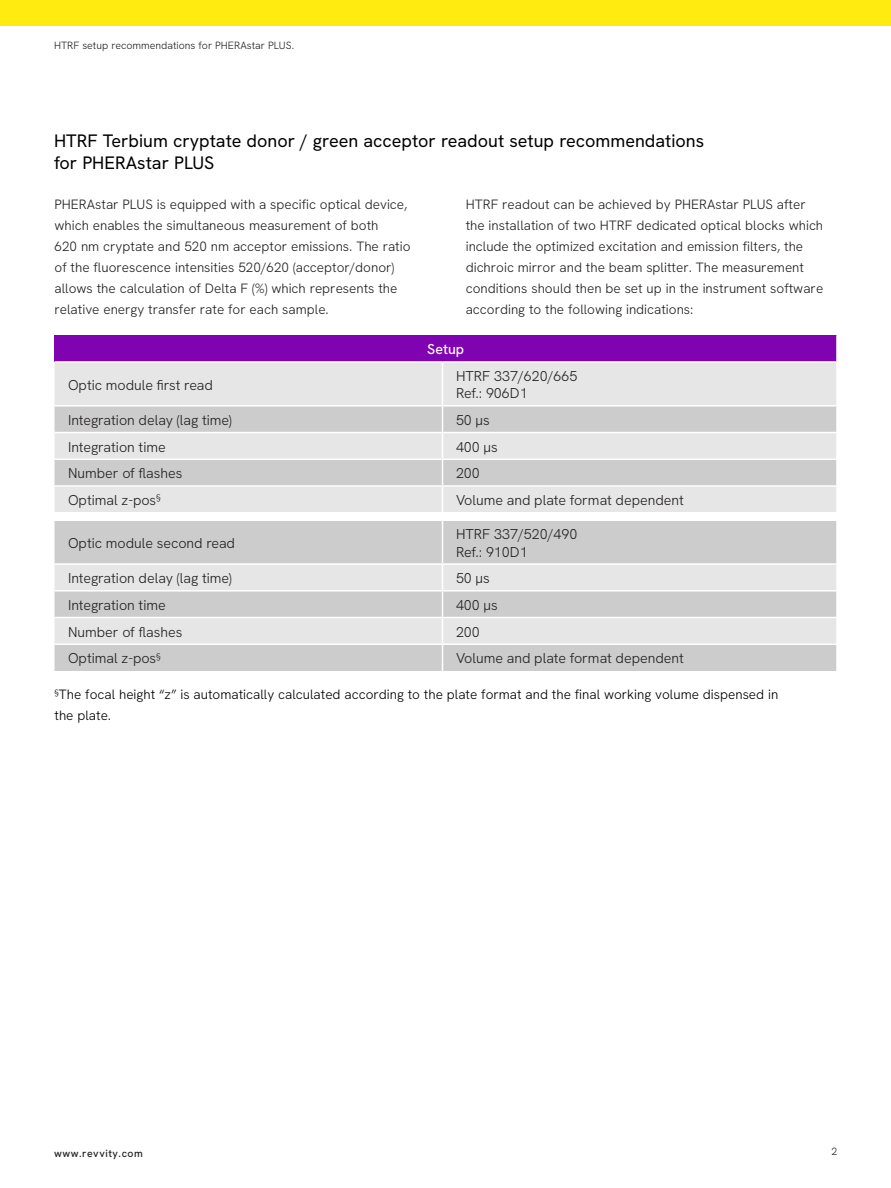
<style>
.page{position:relative;width:891px;height:1188px;background:#fff}
.page>*{position:absolute;margin:0;border:0;box-sizing:border-box;transform-origin:0 0}
.t1{font:18px/22.5px "Hanken Grotesk";color:#000}
.t2{font:300 14.25px "Hanken Grotesk";color:#231f20}
.t3{font:500 14.25px "Hanken Grotesk";color:#fff}
.t4{font:300 13.5px/21px "Hanken Grotesk";color:#231f20}
.t5{font:300 13.5px/21px "Hanken Grotesk";color:#000}
.t6{font:300 10.5px "Hanken Grotesk";color:#231f20}
.t7{font:500 10.5px "Hanken Grotesk";letter-spacing:.05em;color:#231f20}
</style>
<div class="page">
<div style="left:0;top:0;width:891px;height:26px;background:#ffeb0f"></div>
<div style="left:55px;top:335px;width:782px;height:27px;background:#7f03b0"></div>
<div style="left:55px;top:363px;width:781px;height:42px;background:#e6e6e6"></div>
<svg style="left:55px;top:521px;width:781px;height:150px;background:#d5d5d5"></svg>
<hr style="left:442px;top:363px;width:1px;height:42px;background:#fff">
<svg style="left:55px;top:407px;width:782px;height:105px;background:#dadada"></svg>
<hr style="left:442px;top:521px;width:1px;height:42px;background:#fff">
<hr style="left:55px;top:563px;width:388px;height:2px;background:#fff">
<hr style="left:442px;top:563px;width:396px;height:2px;background:#fff">
<hr style="left:55px;top:590px;width:388px;height:2px;background:#fff">
<hr style="left:442px;top:590px;width:396px;height:2px;background:#fff">
<hr style="left:55px;top:617px;width:388px;height:1px;background:#fff">
<hr style="left:442px;top:617px;width:396px;height:1px;background:#fff">
<hr style="left:55px;top:643px;width:388px;height:2px;background:#fff">
<hr style="left:442px;top:643px;width:396px;height:2px;background:#fff">
<svg style="left:442px;top:565px;width:1px;height:106px"></svg>
<hr style="left:836px;top:335px;width:2px;height:26px;background:#fff">
<hr style="left:55px;top:361px;width:388px;height:2px;background:#fff">
<hr style="left:442px;top:361px;width:396px;height:2px;background:#fff">
<p class="t6" style="left:54px;top:39px;width:242px">HTRF setup recommendations for PHERAstar PLUS.</p>
<p class="t1" style="left:54px;top:129px;width:652px">HTRF Terbium cryptate donor / green acceptor readout setup recommendations for PHERAstar PLUS</p>
<p class="t4" style="left:55px;top:194px;width:358px">PHERAstar PLUS is equipped with a specific optical device, which enables the simultaneous measurement of both<br>620 nm cryptate and 520 nm acceptor emissions. The ratio of the fluorescence intensities 520/620 (acceptor/donor) allows the calculation of Delta F (%) which represents the relative energy transfer rate for each sample.</p>
<p class="t4" style="left:466px;top:194px;width:359px">HTRF readout can be achieved by PHERAstar PLUS after the installation of two HTRF dedicated optical blocks which include the optimized excitation and emission filters, the dichroic mirror and the beam splitter. The measurement conditions should then be set up in the instrument software according to the following indications:</p>
<p class="t3" style="left:427px;top:340px;width:38px">Setup</p>
<p class="t2" style="left:68px;top:376px;width:146px">Optic module first read</p>
<p class="t2" style="left:456px;top:367px;width:123px">HTRF 337/620/665</p>
<p class="t2" style="left:456px;top:384px;width:73px">Ref.: 906D1</p>
<p class="t2" style="left:68px;top:411px;width:165px">Integration delay (lag time)</p>
<p class="t2" style="left:456px;top:411px;width:35px">50 μs</p>
<p class="t2" style="left:68px;top:438px;width:99px">Integration time</p>
<p class="t2" style="left:456px;top:438px;width:43px">400 μs</p>
<p class="t2" style="left:68px;top:464px;width:116px">Number of flashes</p>
<p class="t2" style="left:456px;top:464px;width:25px">200</p>
<p class="t2" style="left:68px;top:491px;width:94px">Optimal z-pos<sup>§</sup></p>
<p class="t2" style="left:456px;top:491px;width:229px">Volume and plate format dependent</p>
<p class="t2" style="left:68px;top:534px;width:169px">Optic module second read</p>
<p class="t2" style="left:456px;top:525px;width:123px">HTRF 337/520/490</p>
<p class="t2" style="left:456px;top:542px;width:73px">Ref.: 910D1</p>
<p class="t2" style="left:68px;top:569px;width:165px">Integration delay (lag time)</p>
<p class="t2" style="left:456px;top:569px;width:35px">50 μs</p>
<p class="t2" style="left:68px;top:596px;width:99px">Integration time</p>
<p class="t2" style="left:456px;top:596px;width:43px">400 μs</p>
<p class="t2" style="left:68px;top:623px;width:116px">Number of flashes</p>
<p class="t2" style="left:456px;top:623px;width:25px">200</p>
<p class="t2" style="left:68px;top:649px;width:94px">Optimal z-pos<sup>§</sup></p>
<p class="t2" style="left:456px;top:649px;width:229px">Volume and plate format dependent</p>
<p class="t5" style="left:55px;top:684px;width:725px"><sup>§</sup>The focal height “z” is automatically calculated according to the plate format and the final working volume dispensed in the plate.</p>
<p class="t7" style="left:54px;top:1147px;width:90px">www.revvity.com</p>
<p class="t6" style="left:832px;top:1145px;width:7px">2</p>
</div>
